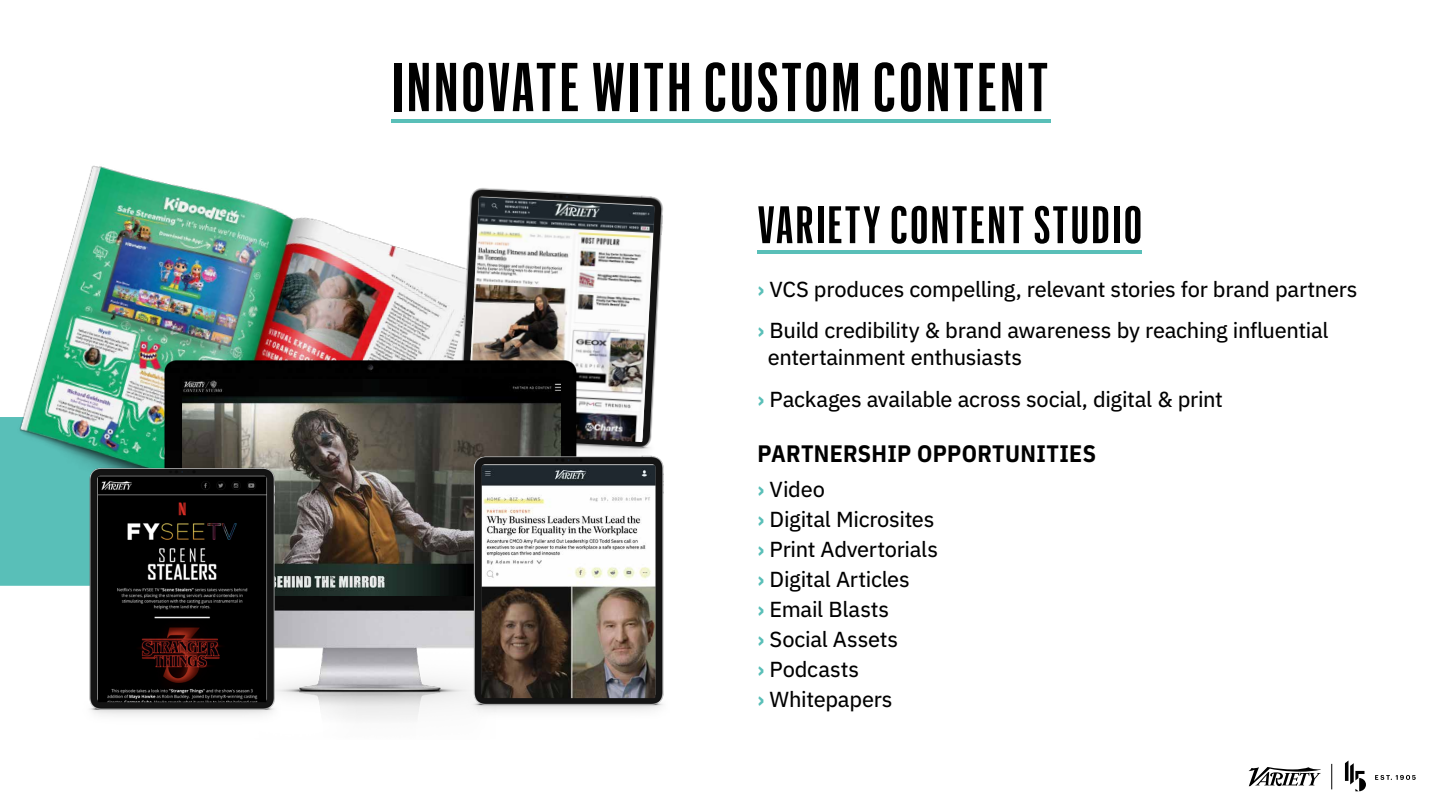
<style>
.page{position:relative;width:1440px;height:810px;background:#fff}
.page>*{position:absolute;margin:0;border:0;box-sizing:border-box;transform-origin:0 0}
.t1{font:600 67.5px "Graphik XX Cond";letter-spacing:.055em;color:#000}
.t2{font:600 51.6px "Graphik XX Cond";letter-spacing:.055em;color:#000}
.t3{font:700 23.85px "IBM Plex Sans Cond";letter-spacing:.015em;color:#000}
.t4{font:21.75px/30px "IBM Plex Sans Text";letter-spacing:-.015em;color:#000}
.s1{font-family:"IBM Plex Sans";font-weight:700;color:#59bfb8}
</style>
<div class="page">
<svg style="left:1249px;top:767px;width:72px;height:19px"></svg>
<svg style="left:1345px;top:761px;width:21px;height:30px"></svg>
<svg style="left:1332px;top:764px;width:1px;height:25px"></svg>
<svg style="left:1375px;top:775px;width:41px;height:5px"></svg>
<hr style="left:392px;top:119px;width:659px;height:4px;background:#59bfb8">
<hr style="left:758px;top:250px;width:384px;height:4px;background:#59bfb8">
<img style="left:0;top:165px;width:445px;height:421px">
<img style="left:445px;top:188px;width:218px;height:258px">
<img style="left:467px;top:197px;width:188px;height:245px">
<img style="left:146px;top:351px;width:444px;height:368px">
<img style="left:182px;top:380px;width:378px;height:215px">
<img style="left:79px;top:457px;width:209px;height:262px">
<img style="left:98px;top:476px;width:169px;height:226px">
<img style="left:462px;top:446px;width:202px;height:273px">
<img style="left:482px;top:465px;width:173px;height:233px">
<h1 class="t1" style="left:392px;top:47px;width:658px">INNOVATE WITH CUSTOM CONTENT</h1>
<h2 class="t2" style="left:758px;top:194px;width:386px">VARIETY CONTENT STUDIO</h2>
<p class="t4" style="left:758px;top:267px;width:601px;line-height:40.6px"><span class="s1">›</span> VCS produces compelling, relevant stories for brand partners <span class="s1">›</span> Build credibility &amp; brand awareness by reaching influential</p>
<p class="t4" style="left:758px;top:334px;width:467px;line-height:42.1px;text-indent:10px">entertainment enthusiasts<br><span class="s1">›</span> Packages available across social, digital &amp; print</p>
<p class="t3" style="left:758px;top:434px;width:340px">PARTNERSHIP OPPORTUNITIES</p>
<p class="t4" style="left:758px;top:473px;width:182px"><span class="s1">›</span> Video<br><span class="s1">›</span> Digital Microsites <span class="s1">›</span> Print Advertorials <span class="s1">›</span> Digital Articles<br><span class="s1">›</span> Email Blasts<br><span class="s1">›</span> Social Assets<br><span class="s1">›</span> Podcasts<br><span class="s1">›</span> Whitepapers</p>
</div>
